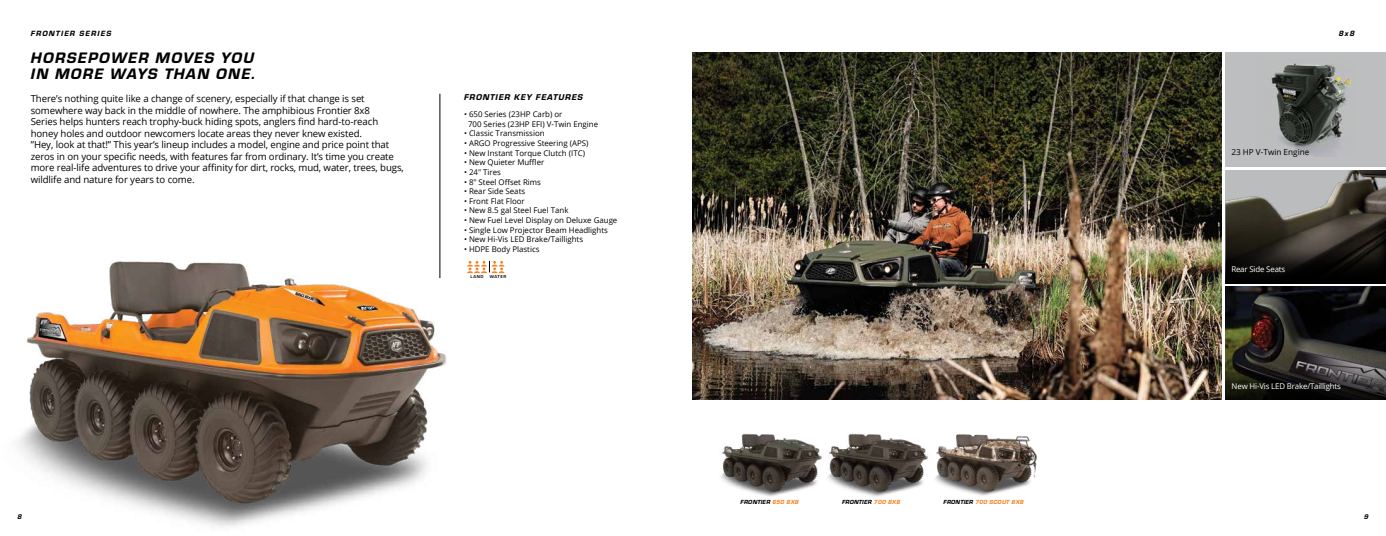
<style>
.page{position:relative;width:1386px;height:536px;background:#fff}
.page>*{position:absolute;margin:0;border:0;box-sizing:border-box;transform-origin:0 0}
.t1{font:15.75px/15.8px "Eurostile Hea Ita";letter-spacing:.085em;color:#000}
.t2{font:9.62px/11.5px "Open Sans";letter-spacing:-.01em;color:#000}
.t3{font:8.75px "Eurostile Hea Ita";letter-spacing:.095em;color:#000}
.t4{font:8.22px "Open Sans";color:#000}
.t5{font:7.88px/9.6px "Open Sans";color:#000}
.t6{font:7.88px "Open Sans";letter-spacing:-.02em;color:#fff}
.t7{font:7.88px "Eurostile Hea Ita";letter-spacing:.15em;color:#000}
.t8{font:7px "Eurostile Hea Ita";color:#000}
.t9{font:6.12px "Eurostile Hea Ita";letter-spacing:.04em;color:#000}
.t10{font:6.12px "Eurostile Hea Ita";letter-spacing:.04em;color:#f58220}
.t11{font:700 4.38px "Eurostile";letter-spacing:.14em;color:#000}
.s1{color:#f58220}
.s2{color:#000}
</style>
<div class="page">
<hr style="left:440px;top:94px;width:1px;height:184px;background:#000">
<svg style="left:489px;top:261px;width:15px;height:12px"></svg>
<img style="left:17px;top:215px;width:470px;height:312px">
<svg style="left:1225px;top:286px;width:161px;height:113px;background:#23211f"></svg>
<svg style="left:1226px;top:170px;width:160px;height:113px;background:#4d4a46"></svg>
<div style="left:1225px;top:53px;width:161px;height:113px;background:#bcbec0"></div>
<img style="left:1271px;top:63px;width:82px;height:93px">
<img style="left:692px;top:52px;width:530px;height:347px">
<img style="left:721px;top:433px;width:95px;height:64px">
<img style="left:816px;top:433px;width:108px;height:64px">
<img style="left:924px;top:434px;width:114px;height:62px">
<p class="t7" style="left:31px;top:28px;width:82px">FRONTIER SERIES</p>
<h1 class="t1" style="left:31px;top:49px;width:226px">HORSEPOWER MOVES YOU<br>IN MORE WAYS THAN ONE.</h1>
<p class="t2" style="left:31px;top:92px;width:375px">There’s nothing quite like a change of scenery, especially if that change is set somewhere way back in the middle of nowhere. The amphibious Frontier 8x8<br>Series helps hunters reach trophy-buck hiding spots, anglers find hard-to-reach honey holes and outdoor newcomers locate areas they never knew existed.<br>”Hey, look at that!” This year’s lineup includes a model, engine and price point that zeros in on your specific needs, with features far from ordinary. It’s time you create more real-life adventures to drive your affinity for dirt, rocks, mud, water, trees, bugs, wildlife and nature for years to come.</p>
<p class="t3" style="left:464px;top:90px;width:121px">FRONTIER KEY FEATURES</p>
<p class="t5" style="left:468px;top:109px;width:132px;text-indent:-4px">• 650 Series (23HP Carb) or<br>700 Series (23HP EFI) V-Twin Engine</p>
<p class="t5" style="left:464px;top:128px;width:82px">• Classic Transmission</p>
<p class="t5" style="left:464px;top:138px;width:126px">• ARGO Progressive Steering (APS)</p>
<p class="t5" style="left:464px;top:148px;width:122px">• New Instant Torque Clutch (ITC)</p>
<p class="t5" style="left:464px;top:157px;width:82px">• New Quieter Muffler</p>
<p class="t5" style="left:464px;top:167px;width:38px">• 24″ Tires</p>
<p class="t5" style="left:464px;top:176px;width:79px">• 8″ Steel Offset Rims</p>
<p class="t5" style="left:464px;top:186px;width:63px">• Rear Side Seats</p>
<p class="t5" style="left:464px;top:196px;width:62px">• Front Flat Floor</p>
<p class="t5" style="left:464px;top:205px;width:106px">• New 8.5 gal Steel Fuel Tank</p>
<p class="t5" style="left:464px;top:215px;width:155px">• New Fuel Level Display on Deluxe Gauge</p>
<p class="t5" style="left:464px;top:225px;width:145px">• Single Low Projector Beam Headlights</p>
<p class="t5" style="left:464px;top:234px;width:121px">• New Hi-Vis LED Brake/Taillights</p>
<p class="t5" style="left:464px;top:244px;width:77px">• HDPE Body Plastics</p>
<p class="t11" style="left:470px;top:273px;width:15px">LAND</p>
<p class="t11" style="left:490px;top:273px;width:18px">WATER</p>
<p class="t9" style="left:741px;top:497px;width:60px">FRONTIER <span class="s1">650 8X8</span></p>
<p class="t9" style="left:842px;top:497px;width:60px">FRONTIER <span class="s1">700 8X8</span></p>
<p class="t10" style="left:944px;top:497px;width:82px"><span class="s2">FRONTIER</span> 700 SCOUT 8X8</p>
<p class="t7" style="left:1339px;top:28px;width:18px">8x8</p>
<p class="t4" style="left:1231px;top:147px;width:80px">23 HP V-Twin Engine</p>
<p class="t6" style="left:1231px;top:264px;width:55px">Rear Side Seats</p>
<p class="t6" style="left:1232px;top:380px;width:111px">New Hi-Vis LED Brake/Taillights</p>
<p class="t8" style="left:18px;top:511px;width:6px">8</p>
<p class="t8" style="left:1364px;top:511px;width:6px">9</p>
</div>
